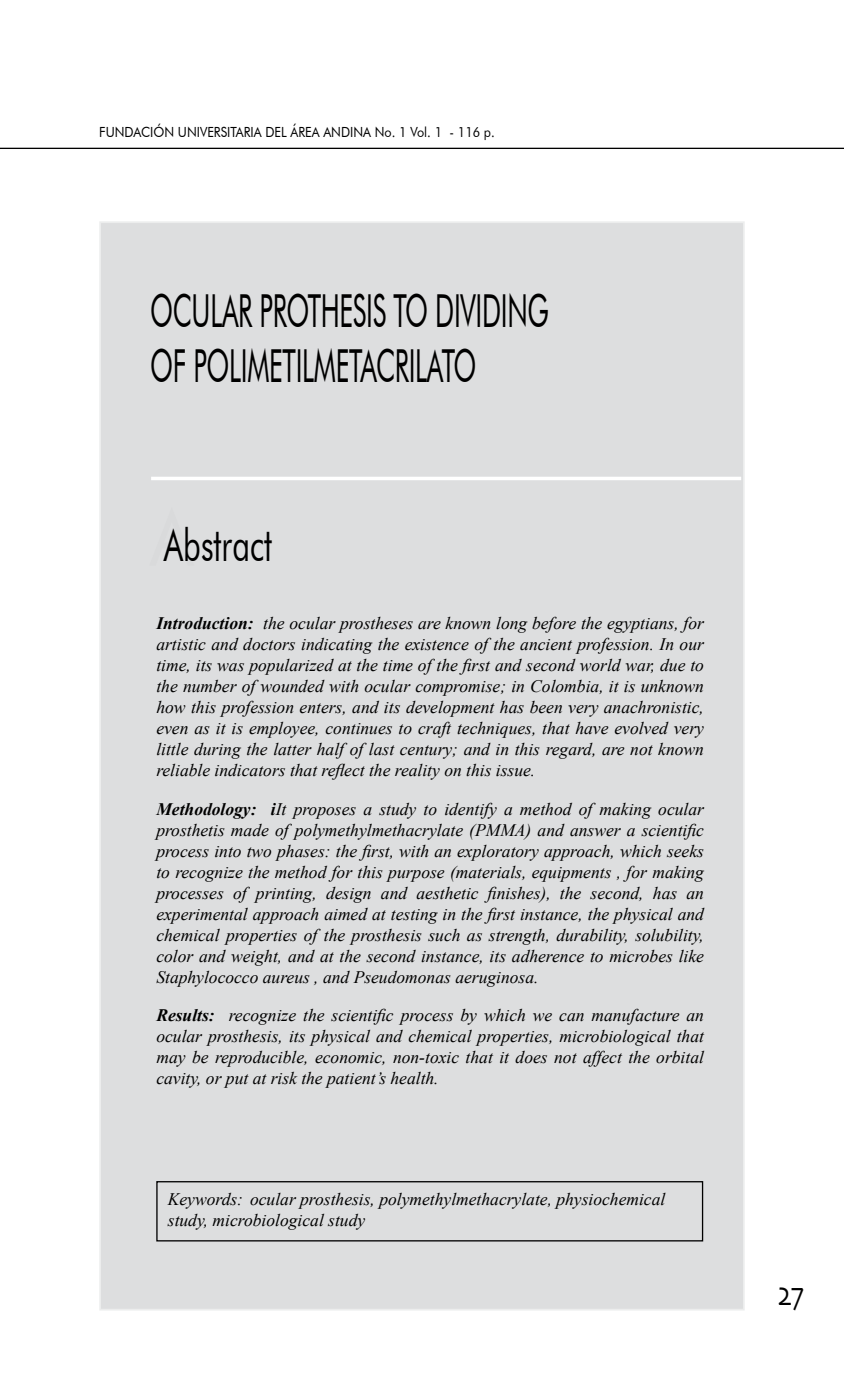
<style>
.page{position:relative;width:844px;height:1385px;background:#fff}
.page>*{position:absolute;margin:0;border:0;box-sizing:border-box;transform-origin:0 0}
.t1{font:45.5px/54.6px "Futura BT";letter-spacing:-.01em;color:#000;scale:.58 1}
.t2{font:45.5px "Futura BT";letter-spacing:-.01em;color:#000;scale:.68 1}
.t3{font:35px "Skia";color:#000;scale:.75 1}
.t4{font:italic 17.5px/21px "Times New Roman";color:#000;text-align:justify}
.t5{font:14px "Futura BT";color:#000;scale:.9 1}
.s1{font-size:78.75px;color:#d9dadb}
.s2{font-weight:700}
</style>
<div class="page">
<hr style="left:0;top:148px;width:843px;height:1px;background:#000">
<div style="left:99px;top:221px;width:645px;height:1089px;background:#dddedf;border:2px solid #eceded"></div>
<div style="left:156px;top:1180px;width:547px;height:61px;border:1px solid #000"></div>
<hr style="left:151px;top:477px;width:590px;height:3px;background:#fff">
<p class="t5" style="left:99px;top:123px;width:38px">FUNDACIÓ</p>
<p class="t5" style="left:164px;top:123px;width:121px">N UNIVERSITARIA DEL</p>
<p class="t5" style="left:290px;top:123px;width:228px">ÁREA ANDI NA NO. 1 VOL. 1 - 116 P.</p>
<h1 class="t1" style="left:150px;top:283px;width:650px">OCULAR PROTHESIS TO DIVIDING<br>OF POLIMETILMETACRILATO</h1>
<h1 class="t2" style="left:150px;top:517px;width:181px"><span class="s1">A</span>ABSTRACT</h1>
<p class="t4" style="left:156px;top:612px;width:549px"><span class="s2">Introduction:</span> the ocular prostheses are known long before the egyptians, for artistic and doctors indicating the existence of the ancient profession. In our time, its was popularized at the time of the first and second world war, due to the number of wounded with ocular compromise; in Colombia, it is unknown how this profession enters, and its development has been very anachronistic, even as it is employee, continues to craft techniques, that have evolved very little during the latter half of last century; and in this regard, are not known reliable indicators that reflect the reality on this issue.</p>
<p class="t4" style="left:156px;top:797px;width:549px"><span class="s2">Methodology: i</span>It proposes a study to identify a method of making ocular prosthetis made of polymethylmethacrylate (PMMA) and answer a scientific process into two phases: the first, with an exploratory approach, which seeks to recognize the method for this purpose (materials, equipments , for making processes of printing, design and aesthetic finishes), the second, has an experimental approach aimed at testing in the first instance, the physical and chemical properties of the prosthesis such as strength, durability, solubility, color and weight, and at the second instance, its adherence to microbes like Staphylococco aureus , and Pseudomonas aeruginosa.</p>
<p class="t4" style="left:156px;top:1004px;width:549px"><span class="s2">Results:</span> recognize the scientific process by which we can manufacture an ocular prosthesis, its physical and chemical properties, microbiological that may be reproducible, economic, non-toxic that it does not affect the orbital cavity, or put at risk the patient’s health.</p>
<p class="t4" style="left:168px;top:1188px;width:499px">Keywords: ocular prosthesis, polymethylmethacrylate, physiochemical study, microbiological study</p>
<h2 class="t3" style="left:777px;top:1272px;width:36px">27</h2>
</div>
